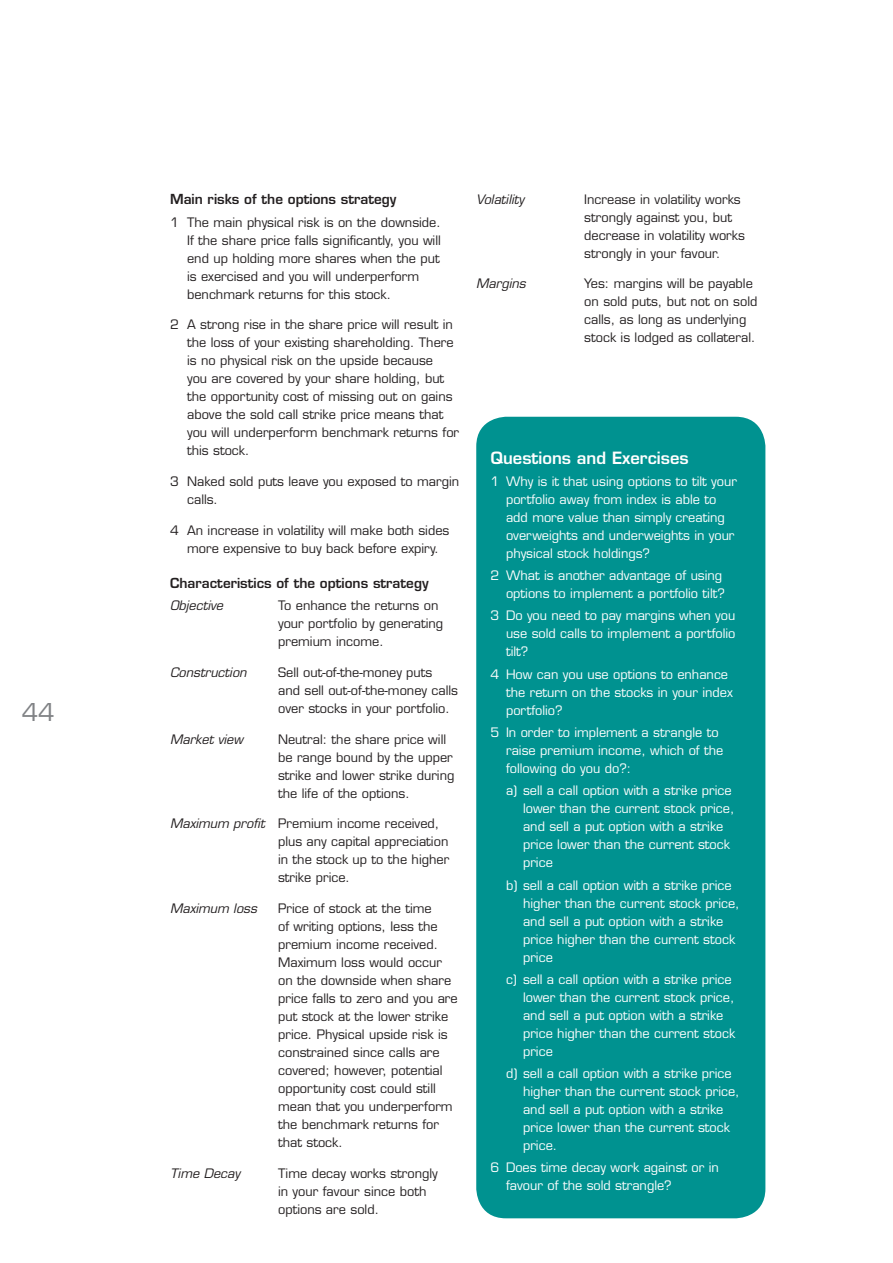
<style>
.page{position:relative;width:893px;height:1263px;background:#fff}
.page>*{position:absolute;margin:0;border:0;box-sizing:border-box;transform-origin:0 0}
.t1{font:24px "Eurostile LT";color:#808285}
.t2{font:600 16.5px "Eurostile LT";color:#fff}
.t3{font:600 13.5px "Eurostile LT";color:#231f20}
.t4{font:12.75px/18px "Eurostile LT";color:#231f20}
.t5{font:12.75px/18px "Eurostile LT";color:#fff}
.t6{font:italic 12.75px "Eurostile LT";color:#231f20}
.s1{font-style:italic}
</style>
<div class="page">
<div style="left:476px;top:417px;width:289px;height:801px;background:#009290;border-radius:30px"></div>
<h1 class="t1" style="left:22px;top:697px;width:35px">44</h1>
<p class="t3" style="left:170px;top:191px;width:228px">Main risks of the options strategy</p>
<p class="t4" style="left:187px;top:213px;width:255px;text-indent:-17px">1 The main physical risk is on the downside.<br>If the share price falls significantly, you will end up holding more shares when the put is exercised and you will underperform benchmark returns for this stock.</p>
<p class="t4" style="left:187px;top:316px;width:274px;text-indent:-17px">2 A strong rise in the share price will result in the loss of your existing shareholding. There is no physical risk on the upside because<br>you are covered by your share holding, but the opportunity cost of missing out on gains above the sold call strike price means that you will underperform benchmark returns for this stock.</p>
<p class="t4" style="left:187px;top:472px;width:274px;text-indent:-17px">3 Naked sold puts leave you exposed to margin calls.</p>
<p class="t4" style="left:170px;top:521px;width:281px;text-align:center">4 An increase in volatility will make both sides more expensive to buy back before expiry.</p>
<p class="t3" style="left:170px;top:574px;width:260px">Characteristics of the options strategy</p>
<p class="t6" style="left:170px;top:598px;width:55px">Objective</p>
<p class="t4" style="left:278px;top:596px;width:167px">To enhance the returns on your portfolio by generating premium income.</p>
<p class="t6" style="left:170px;top:664px;width:78px">Construction</p>
<p class="t4" style="left:278px;top:663px;width:181px">Sell out-of-the-money puts<br>and sell out-of-the-money calls over stocks in your portfolio.</p>
<p class="t6" style="left:170px;top:731px;width:75px">Market view</p>
<p class="t4" style="left:278px;top:730px;width:178px">Neutral: the share price will be range bound by the upper strike and lower strike during the life of the options.</p>
<p class="t4" style="left:278px;top:815px;width:173px;text-indent:-108px"><span class="s1">Maximum profit</span> Premium income received, plus any capital appreciation in the stock up to the higher strike price.</p>
<p class="t6" style="left:170px;top:901px;width:88px">Maximum loss</p>
<p class="t4" style="left:278px;top:899px;width:181px">Price of stock at the time<br>of writing options, less the premium income received.<br>Maximum loss would occur on the downside when share price falls to zero and you are put stock at the lower strike price. Physical upside risk is constrained since calls are covered; however, potential opportunity cost could still mean that you underperform the benchmark returns for that stock.</p>
<p class="t6" style="left:170px;top:1165px;width:71px">Time Decay</p>
<p class="t4" style="left:278px;top:1164px;width:161px">Time decay works strongly in your favour since both options are sold.</p>
<p class="t6" style="left:476px;top:191px;width:49px">Volatility</p>
<p class="t4" style="left:584px;top:190px;width:162px">Increase in volatility works strongly against you, but decrease in volatility works strongly in your favour.</p>
<p class="t6" style="left:476px;top:276px;width:51px">Margins</p>
<p class="t4" style="left:584px;top:275px;width:175px">Yes: margins will be payable on sold puts, but not on sold calls, as long as underlying stock is lodged as collateral.</p>
<p class="t2" style="left:490px;top:447px;width:200px">Questions and Exercises</p>
<p class="t5" style="left:506px;top:472px;width:232px;text-indent:-16px">1 Why is it that using options to tilt your portfolio away from index is able to add more value than simply creating overweights and underweights in your physical stock holdings?</p>
<p class="t5" style="left:490px;top:567px;width:236px;text-align:right">2 What is another advantage of using options to implement a portfolio tilt?</p>
<p class="t5" style="left:506px;top:607px;width:231px;text-align:justify;text-indent:-16px">3 Do you need to pay margins when you use sold calls to implement a portfolio tilt?</p>
<p class="t5" style="left:506px;top:665px;width:228px;text-indent:-16px">4 How can you use options to enhance the return on the stocks in your index portfolio?</p>
<p class="t5" style="left:506px;top:723px;width:219px;text-indent:-16px">5 In order to implement a strangle to raise premium income, which of the following do you do?:</p>
<p class="t5" style="left:523px;top:782px;width:213px;text-indent:-17px">a) sell a call option with a strike price lower than the current stock price, and sell a put option with a strike price lower than the current stock price</p>
<p class="t5" style="left:523px;top:876px;width:218px;text-indent:-17px">b) sell a call option with a strike price higher than the current stock price, and sell a put option with a strike price higher than the current stock price</p>
<p class="t5" style="left:523px;top:970px;width:214px;text-indent:-17px">c) sell a call option with a strike price lower than the current stock price, and sell a put option with a strike price higher than the current stock price</p>
<p class="t5" style="left:523px;top:1064px;width:218px;text-indent:-17px">d) sell a call option with a strike price higher than the current stock price, and sell a put option with a strike price lower than the current stock price.</p>
<p class="t5" style="left:506px;top:1159px;width:214px;text-indent:-16px">6 Does time decay work against or in favour of the sold strangle?</p>
</div>
